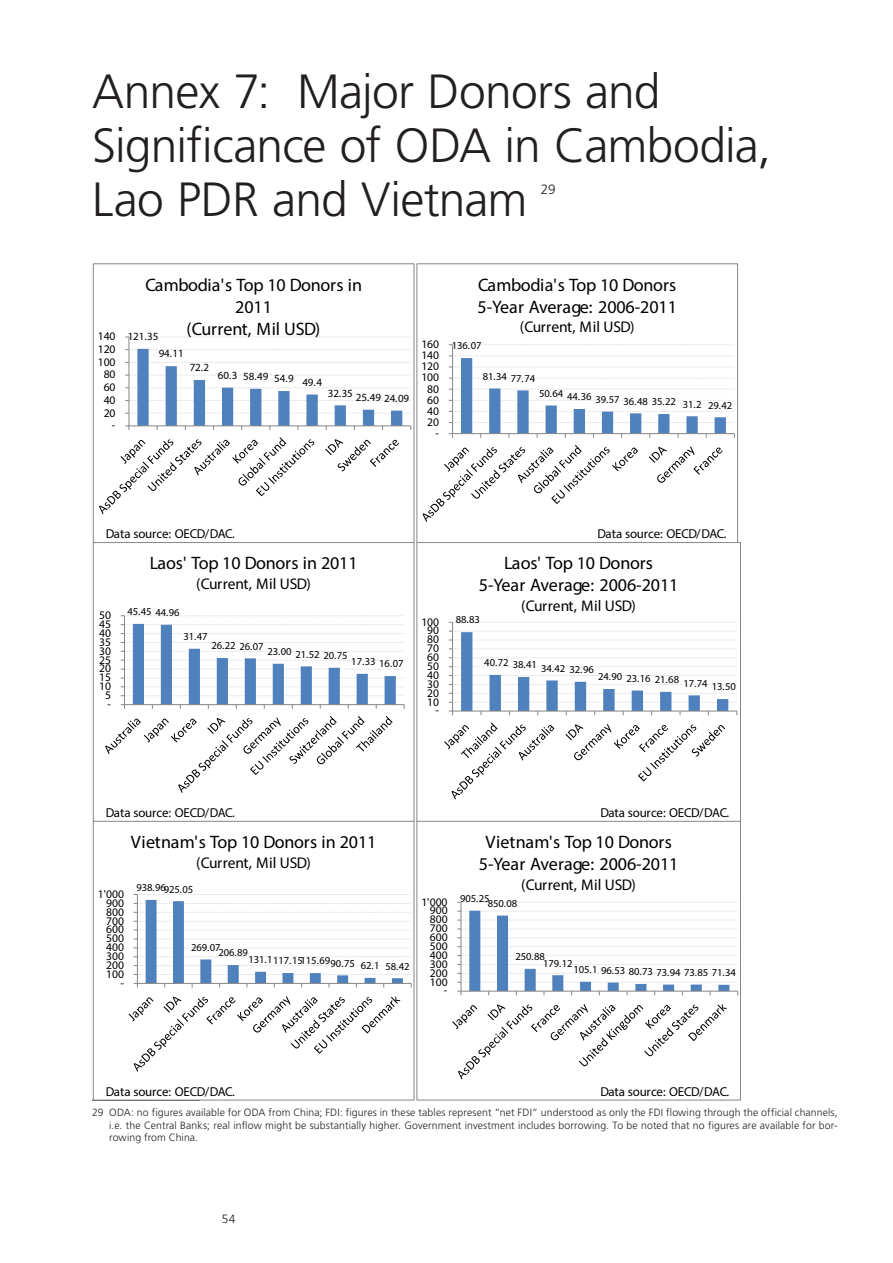
<style>
.page{position:relative;width:893px;height:1263px;background:#fff}
.page>*{position:absolute;margin:0;border:0;box-sizing:border-box;transform-origin:0 0}
._2_Kapitel_Light_36p{font:300 48px/54px "Frutiger LT Pro";letter-spacing:-.015em;color:#231f20}
.t1{font:18px/22px "Myriad Pro";letter-spacing:-.005em;color:#000;text-align:center}
.t2{font:15.45px "Myriad Pro";letter-spacing:-.005em;color:#000}
._2_Kapitel_Light_36p-2{font:300 13.5px "Frutiger LT Pro";color:#231f20}
.t3{font:12.9px "Myriad Pro";letter-spacing:-.025em;color:#000}
.t4{font:300 12px "Frutiger LT Pro";color:#231f20}
.t5{font:11.55px "Myriad Pro";letter-spacing:-.005em;color:#000}
.t6{font:10.95px "Myriad Pro";letter-spacing:-.005em;color:#000}
.t7{font:10.65px "Myriad Pro";letter-spacing:-.01em;color:#000}
._5_Footnote_Text{font:300 10.5px/12.6px "Frutiger LT Pro";letter-spacing:.01em;color:#231f20;text-align:justify}
</style>
<div class="page">
<hr style="left:92px;top:1100px;width:108px;height:1px;background:#231f20">
<hr style="left:128px;top:337px;width:1px;height:89px;background:#868686">
<svg style="left:125px;top:336px;width:284px;height:2px"></svg>
<svg style="left:125px;top:349px;width:286px;height:81px"></svg>
<svg style="left:99px;top:437px;width:216px;height:78px"></svg>
<svg style="left:325px;top:439px;width:74px;height:33px"></svg>
<div style="left:93px;top:264px;width:321px;height:279px;border:1px solid #868686"></div>
<hr style="left:452px;top:345px;width:1px;height:89px;background:#868686">
<svg style="left:449px;top:344px;width:285px;height:1px"></svg>
<svg style="left:449px;top:355px;width:286px;height:83px"></svg>
<svg style="left:422px;top:445px;width:216px;height:77px"></svg>
<svg style="left:649px;top:446px;width:74px;height:37px"></svg>
<div style="left:416px;top:264px;width:322px;height:279px;border:1px solid #868686"></div>
<hr style="left:124px;top:616px;width:1px;height:89px;background:#868686">
<svg style="left:121px;top:615px;width:283px;height:1px"></svg>
<svg style="left:121px;top:624px;width:284px;height:85px"></svg>
<svg style="left:105px;top:716px;width:288px;height:77px"></svg>
<div style="left:93px;top:542px;width:321px;height:279px;border:1px solid #868686"></div>
<hr style="left:452px;top:622px;width:1px;height:89px;background:#868686">
<svg style="left:449px;top:622px;width:288px;height:1px"></svg>
<svg style="left:449px;top:631px;width:288px;height:84px"></svg>
<svg style="left:444px;top:722px;width:111px;height:78px"></svg>
<svg style="left:565px;top:724px;width:160px;height:58px"></svg>
<div style="left:416px;top:542px;width:325px;height:279px;border:1px solid #868686"></div>
<svg style="left:134px;top:894px;width:278px;height:93px"></svg>
<svg style="left:128px;top:996px;width:272px;height:76px"></svg>
<div style="left:93px;top:821px;width:321px;height:279px;border:1px solid #868686"></div>
<hr style="left:460px;top:902px;width:1px;height:89px;background:#868686">
<svg style="left:457px;top:902px;width:281px;height:1px"></svg>
<svg style="left:457px;top:911px;width:281px;height:84px"></svg>
<svg style="left:452px;top:1004px;width:275px;height:76px"></svg>
<div style="left:416px;top:821px;width:325px;height:279px;border:1px solid #868686"></div>
<p class="_2_Kapitel_Light_36p" style="left:92px;top:65px;width:680px">Annex 7: Major Donors and<br>Significance of ODA in Cambodia,<br>Lao PDR and Vietnam</p>
<p class="_2_Kapitel_Light_36p-2" style="left:541px;top:181px;width:33px">29 <sup>10</sup></p>
<p class="t5" style="left:98px;top:329px;width:19px">140</p>
<p class="t5" style="left:98px;top:342px;width:19px">120</p>
<p class="t5" style="left:98px;top:355px;width:19px">100</p>
<p class="t5" style="left:104px;top:367px;width:13px">80</p>
<p class="t5" style="left:104px;top:380px;width:13px">60</p>
<p class="t5" style="left:104px;top:393px;width:13px">40</p>
<p class="t1" style="left:145px;top:273px;width:218px">Cambodia's Top 10 Donors in<br>2011<br>(Current, Mil USD)</p>
<p class="t6" style="left:128px;top:330px;width:32px">121.35</p>
<p class="t6" style="left:159px;top:347px;width:27px">94.11</p>
<p class="t6" style="left:190px;top:361px;width:21px">72.2</p>
<p class="t6" style="left:218px;top:370px;width:106px">60.3 58.49 54.9 49.4</p>
<p class="t6" style="left:328px;top:390px;width:83px">32.35 25.49 24.09</p>
<p class="t5" style="left:421px;top:337px;width:19px">160</p>
<p class="t5" style="left:421px;top:348px;width:19px">140</p>
<p class="t5" style="left:421px;top:359px;width:19px">120</p>
<p class="t5" style="left:421px;top:370px;width:19px">100</p>
<p class="t5" style="left:427px;top:381px;width:13px">80</p>
<p class="t5" style="left:427px;top:393px;width:13px">60</p>
<p class="t5" style="left:104px;top:405px;width:13px">20</p>
<p class="t5" style="left:112px;top:418px;width:5px">-</p>
<p class="t5" style="left:427px;top:404px;width:13px">40</p>
<p class="t5" style="left:427px;top:415px;width:13px">20</p>
<p class="t1" style="left:477px;top:273px;width:201px;text-align:left">Cambodia's Top 10 Donors<br>5-Year Average: 2006-2011</p>
<p class="t2" style="left:520px;top:318px;width:116px">(Current, Mil USD)</p>
<p class="t7" style="left:452px;top:339px;width:31px">136.07</p>
<p class="t7" style="left:483px;top:371px;width:54px">81.34 77.74</p>
<p class="t7" style="left:539px;top:394px;width:195px">50.64 44.36 39.57 36.48 35.22 31.2 29.42</p>
<p class="t5" style="left:435px;top:426px;width:5px">-</p>
<p class="t3" style="left:106px;top:526px;width:130px">Data source: OECD/DAC.</p>
<p class="t3" style="left:598px;top:526px;width:130px">Data source: OECD/DAC.</p>
<p class="t5" style="left:99px;top:608px;width:13px">50</p>
<p class="t5" style="left:99px;top:617px;width:13px">45</p>
<p class="t5" style="left:99px;top:626px;width:13px">40</p>
<p class="t5" style="left:99px;top:635px;width:13px">35</p>
<p class="t5" style="left:99px;top:644px;width:13px">30</p>
<p class="t5" style="left:99px;top:652px;width:13px">25</p>
<p class="t5" style="left:99px;top:661px;width:13px">20</p>
<p class="t5" style="left:99px;top:670px;width:13px">15</p>
<p class="t5" style="left:99px;top:679px;width:13px">10</p>
<p class="t5" style="left:105px;top:688px;width:7px">5</p>
<p class="t5" style="left:107px;top:697px;width:5px">-</p>
<p class="t1" style="left:150px;top:552px;width:210px">Laos' Top 10 Donors in 2011</p>
<p class="t2" style="left:196px;top:574px;width:116px">(Current, Mil USD)</p>
<p class="t7" style="left:128px;top:605px;width:54px">45.45 44.96</p>
<p class="t7" style="left:183px;top:630px;width:26px">31.47</p>
<p class="t7" style="left:211px;top:639px;width:54px">26.22 26.07</p>
<p class="t7" style="left:267px;top:647px;width:82px">23.00 21.52 20.75</p>
<p class="t7" style="left:351px;top:656px;width:54px">17.33 16.07</p>
<p class="t5" style="left:421px;top:614px;width:19px">100</p>
<p class="t5" style="left:427px;top:623px;width:13px">90</p>
<p class="t5" style="left:427px;top:632px;width:13px">80</p>
<p class="t5" style="left:427px;top:641px;width:13px">70</p>
<p class="t5" style="left:427px;top:650px;width:13px">60</p>
<p class="t5" style="left:427px;top:659px;width:13px">50</p>
<p class="t5" style="left:427px;top:668px;width:13px">40</p>
<p class="t5" style="left:427px;top:677px;width:13px">30</p>
<p class="t5" style="left:427px;top:686px;width:13px">20</p>
<p class="t5" style="left:427px;top:694px;width:13px">10</p>
<p class="t1" style="left:479px;top:552px;width:201px">Laos' Top 10 Donors<br>5-Year Average: 2006-2011</p>
<p class="t2" style="left:521px;top:596px;width:116px">(Current, Mil USD)</p>
<p class="t7" style="left:456px;top:613px;width:26px">88.83</p>
<p class="t7" style="left:484px;top:660px;width:111px">40.72 38.41 34.42 32.96</p>
<p class="t7" style="left:598px;top:673px;width:139px">24.90 23.16 21.68 17.74 13.50</p>
<p class="t5" style="left:436px;top:703px;width:5px">-</p>
<p class="t3" style="left:106px;top:805px;width:130px">Data source: OECD/DAC.</p>
<p class="t3" style="left:600px;top:805px;width:130px">Data source: OECD/DAC.</p>
<p class="t1" style="left:131px;top:831px;width:247px">Vietnam's Top 10 Donors in 2011</p>
<p class="t2" style="left:196px;top:853px;width:116px">(Current, Mil USD)</p>
<p class="t5" style="left:98px;top:887px;width:28px">1'000</p>
<p class="t5" style="left:106px;top:896px;width:19px">900</p>
<p class="t5" style="left:106px;top:905px;width:19px">800</p>
<p class="t5" style="left:106px;top:913px;width:19px">700</p>
<p class="t5" style="left:106px;top:922px;width:19px">600</p>
<p class="t5" style="left:106px;top:931px;width:19px">500</p>
<p class="t5" style="left:106px;top:940px;width:19px">400</p>
<p class="t5" style="left:106px;top:949px;width:19px">300</p>
<p class="t5" style="left:106px;top:958px;width:19px">200</p>
<p class="t5" style="left:106px;top:967px;width:19px">100</p>
<p class="t5" style="left:120px;top:976px;width:5px">-</p>
<p class="t7" style="left:136px;top:882px;width:58px">938.96925.05</p>
<p class="t7" style="left:191px;top:941px;width:31px">269.07</p>
<p class="t7" style="left:218px;top:946px;width:31px">206.89</p>
<p class="t7" style="left:248px;top:954px;width:163px">131.1117.15115.6990.75 62.1 58.42</p>
<p class="t5" style="left:421px;top:894px;width:28px">1'000</p>
<p class="t5" style="left:430px;top:903px;width:19px">900</p>
<p class="t5" style="left:430px;top:912px;width:19px">800</p>
<p class="t5" style="left:430px;top:921px;width:19px">700</p>
<p class="t5" style="left:430px;top:930px;width:19px">600</p>
<p class="t5" style="left:430px;top:939px;width:19px">500</p>
<p class="t5" style="left:430px;top:948px;width:19px">400</p>
<p class="t5" style="left:430px;top:957px;width:19px">300</p>
<p class="t5" style="left:430px;top:966px;width:19px">200</p>
<p class="t5" style="left:430px;top:974px;width:19px">100</p>
<p class="t1" style="left:479px;top:831px;width:201px">Vietnam's Top 10 Donors<br>5-Year Average: 2006-2011</p>
<p class="t2" style="left:521px;top:875px;width:116px">(Current, Mil USD)</p>
<p class="t7" style="left:460px;top:892px;width:31px">905.25</p>
<p class="t7" style="left:488px;top:897px;width:31px">850.08</p>
<p class="t7" style="left:515px;top:950px;width:31px">250.88</p>
<p class="t7" style="left:543px;top:956px;width:31px">179.12</p>
<p class="t7" style="left:573px;top:965px;width:164px">105.1 96.53 80.73 73.94 73.85 71.34</p>
<p class="t5" style="left:444px;top:983px;width:5px">-</p>
<p class="t3" style="left:106px;top:1083px;width:130px">Data source: OECD/DAC.</p>
<p class="t3" style="left:600px;top:1083px;width:130px">Data source: OECD/DAC.</p>
<p class="_5_Footnote_Text" style="left:109px;top:1106px;width:730px;text-indent:-17px">29 ODA: no figures available for ODA from China; FDI: figures in these tables represent “net FDI” understood as only the FDI flowing through the official channels, i.e. the Central Banks; real inflow might be substantially higher. Government investment includes borrowing. To be noted that no figures are available for bor&shy;rowing from China.</p>
<p class="t4" style="left:222px;top:1211px;width:15px">54</p>
</div>
